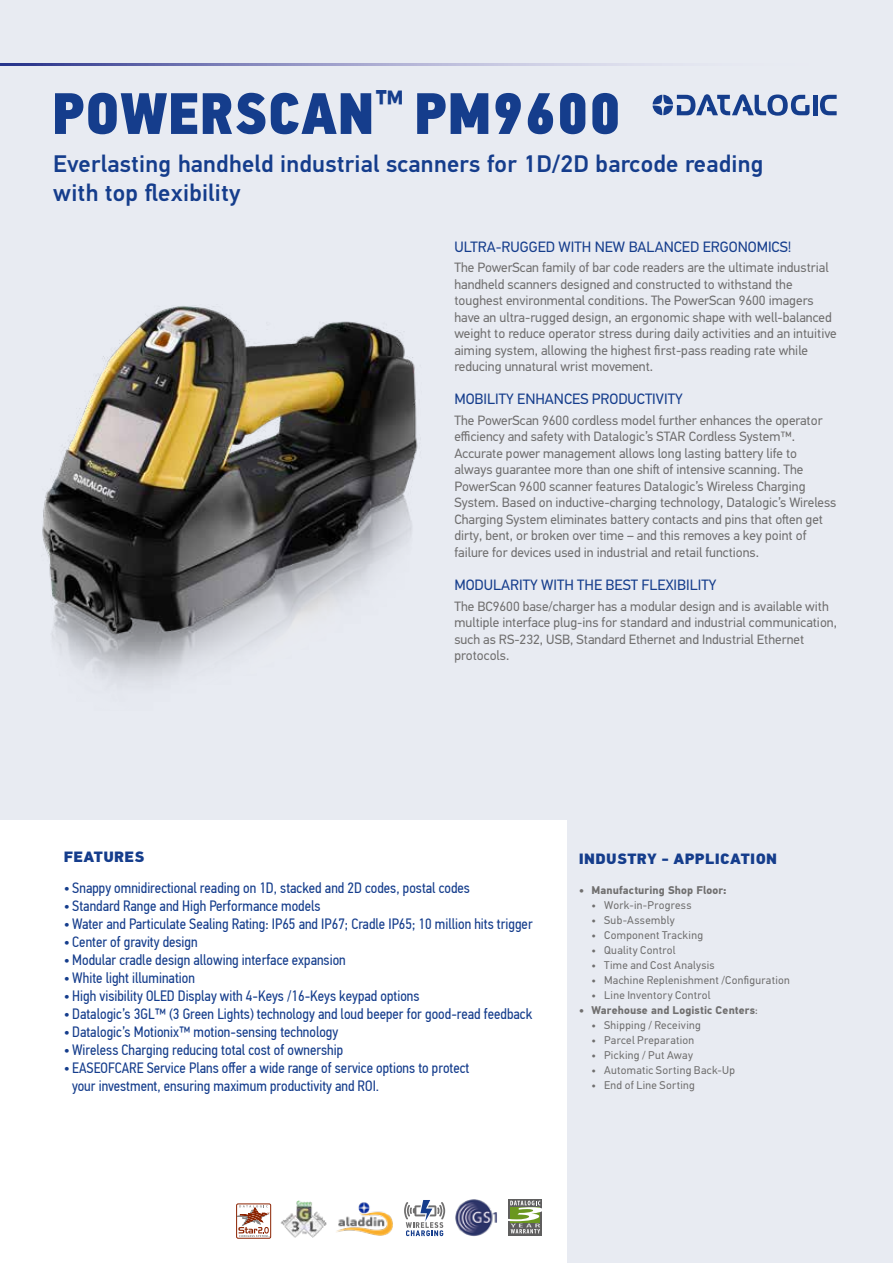
<style>
.page{position:relative;width:893px;height:1263px;background:#fff}
.page>*{position:absolute;margin:0;border:0;box-sizing:border-box;transform-origin:0 0}
.t1{font:58.5px "PF Din Text Cond Pro X Black";letter-spacing:.01em;color:#153d8c}
.t2{font:500 24px/28.5px "PF Din Text Pro";letter-spacing:.01em;color:#153d8c}
.t3{font:15px/18px "PF Din Text Cond Pro";color:#153d8c}
.t4{font:15px "PF Din Text Pro";color:#153d8c}
.t5{font:900 15px "PF Din Text Pro";letter-spacing:.02em;color:#153d8c}
.t6{font:13.5px/16.5px "PF Din Text Pro";color:#706f6f}
.t7{font:11.25px "PF Din Text Pro";letter-spacing:.025em;color:#706f6f}
.t8{font:700 11.25px "PF Din Text Pro";letter-spacing:.015em;color:#706f6f}
.s1{font-weight:400}
</style>
<div class="page">
<div style="left:0;top:0;width:892px;height:1263px;background:#e8ebf2"></div>
<svg style="left:0;top:64px;width:893px;height:1px"></svg>
<div style="left:0;top:820px;width:567px;height:442px;background:#fff"></div>
<hr style="left:813px;top:95px;width:4px;height:20px;background:#153d8c">
<svg style="left:820px;top:95px;width:17px;height:20px"></svg>
<svg style="left:653px;top:94px;width:156px;height:22px"></svg>
<img style="left:455px;top:1199px;width:42px;height:38px">
<svg style="left:509px;top:1199px;width:33px;height:36px"></svg>
<svg style="left:508px;top:1200px;width:34px;height:33px"></svg>
<img style="left:336px;top:1202px;width:57px;height:34px">
<img style="left:281px;top:1201px;width:46px;height:36px">
<div style="left:236px;top:1203px;width:35px;height:35px;border:1px solid #8b2201;border-radius:2px"></div>
<svg style="left:236px;top:1205px;width:34px;height:32px"></svg>
<img style="left:42px;top:306px;width:376px;height:379px">
<svg style="left:404px;top:1200px;width:41px;height:36px"></svg>
<h1 class="t1" style="left:52px;top:77px;width:570px">POWERSCAN<sup>™</sup> PM9600</h1>
<h2 class="t2" style="left:53px;top:150px;width:712px">Everlasting handheld industrial scanners for 1D/2D barcode reading with top flexibility</h2>
<p class="t4" style="left:454px;top:237px;width:339px">ULTRA-RUGGED WITH NEW BALANCED ERGONOMICS!</p>
<p class="t6" style="left:454px;top:259px;width:384px">The PowerScan family of bar code readers are the ultimate industrial handheld scanners designed and constructed to withstand the toughest environmental conditions. The PowerScan 9600 imagers have an ultra-rugged design, an ergonomic shape with well-balanced weight to reduce operator stress during daily activities and an intuitive aiming system, allowing the highest first-pass reading rate while reducing unnatural wrist movement.</p>
<p class="t4" style="left:454px;top:390px;width:230px">MOBILITY ENHANCES PRODUCTIVITY</p>
<p class="t6" style="left:454px;top:412px;width:383px">The PowerScan 9600 cordless model further enhances the operator efficiency and safety with Datalogic’s STAR Cordless System™.<br>Accurate power management allows long lasting battery life to always guarantee more than one shift of intensive scanning. The PowerScan 9600 scanner features Datalogic’s Wireless Charging System. Based on inductive-charging technology, Datalogic’s Wireless Charging System eliminates battery contacts and pins that often get dirty, bent, or broken over time – and this removes a key point of failure for devices used in industrial and retail functions.</p>
<p class="t4" style="left:454px;top:576px;width:263px">MODULARITY WITH THE BEST FLEXIBILITY</p>
<p class="t6" style="left:454px;top:598px;width:384px">The BC9600 base/charger has a modular design and is available with multiple interface plug-ins for standard and industrial communication, such as RS-232, USB, Standard Ethernet and Industrial Ethernet protocols.</p>
<p class="t5" style="left:64px;top:847px;width:82px">FEATURES</p>
<p class="t3" style="left:64px;top:879px;width:408px">• Snappy omnidirectional reading on 1D, stacked and 2D codes, postal codes</p>
<p class="t3" style="left:64px;top:897px;width:258px">• Standard Range and High Performance models</p>
<p class="t3" style="left:64px;top:915px;width:470px">• Water and Particulate Sealing Rating: IP65 and IP67; Cradle IP65; 10 million hits trigger</p>
<p class="t3" style="left:64px;top:933px;width:135px">• Center of gravity design</p>
<p class="t3" style="left:64px;top:951px;width:283px">• Modular cradle design allowing interface expansion</p>
<p class="t3" style="left:64px;top:969px;width:133px">• White light illumination</p>
<p class="t3" style="left:64px;top:987px;width:357px">• High visibility OLED Display with 4-Keys /16-Keys keypad options</p>
<p class="t3" style="left:64px;top:1005px;width:470px">• Datalogic’s 3GL™ (3 Green Lights) technology and loud beeper for good-read feedback</p>
<p class="t3" style="left:64px;top:1023px;width:276px">• Datalogic’s Motionix™ motion-sensing technology</p>
<p class="t3" style="left:64px;top:1041px;width:281px">• Wireless Charging reducing total cost of ownership</p>
<p class="t3" style="left:72px;top:1059px;width:399px;text-indent:-9px">• EASEOFCARE Service Plans offer a wide range of service options to protect your investment, ensuring maximum productivity and ROI.</p>
<p class="t5" style="left:579px;top:849px;width:200px">INDUSTRY - APPLICATION</p>
<p class="t8" style="left:579px;top:883px;width:149px">• Manufacturing Shop Floor:</p>
<p class="t7" style="left:591px;top:898px;width:102px">• Work-in-Progress</p>
<p class="t7" style="left:591px;top:913px;width:85px">• Sub-Assembly</p>
<p class="t7" style="left:591px;top:928px;width:113px">• Component Tracking</p>
<p class="t7" style="left:591px;top:943px;width:86px">• Quality Control</p>
<p class="t7" style="left:591px;top:958px;width:125px">• Time and Cost Analysis</p>
<p class="t7" style="left:591px;top:973px;width:200px">• Machine Replenishment /Configuration</p>
<p class="t7" style="left:591px;top:988px;width:120px">• Line Inventory Control</p>
<p class="t8" style="left:579px;top:1003px;width:181px">• Warehouse and Logistic Centers<span class="s1">:</span></p>
<p class="t7" style="left:591px;top:1018px;width:111px">• Shipping / Receiving</p>
<p class="t7" style="left:591px;top:1033px;width:104px">• Parcel Preparation</p>
<p class="t7" style="left:591px;top:1048px;width:103px">• Picking / Put Away</p>
<p class="t7" style="left:591px;top:1063px;width:145px">• Automatic Sorting Back-Up</p>
<p class="t7" style="left:591px;top:1078px;width:105px">• End of Line Sorting</p>
</div>
